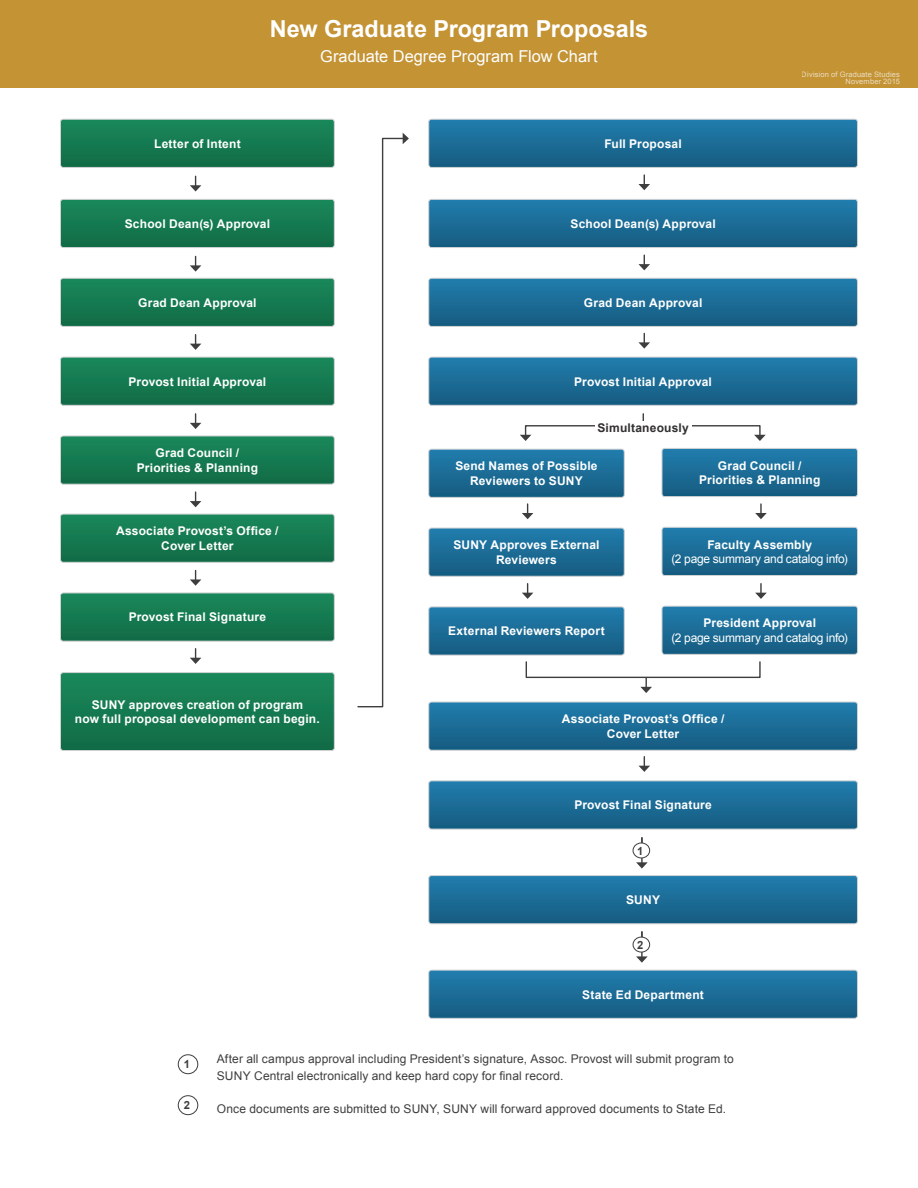
<style>
.page{position:relative;width:918px;height:1188px;background:#fff}
.page>*{position:absolute;margin:0;border:0;box-sizing:border-box;transform-origin:0 0}
.t1{font:700 23.4px "Arial";color:#fff}
.t2{font:16.35px "Arial";color:#fff}
.t3{font:700 12px/14.4px "Arial";letter-spacing:.015em;color:#fff;text-align:center}
.t4{font:12px/16.5px "Arial";letter-spacing:.01em;color:#3e3e3f}
.t5{font:12px "Arial";letter-spacing:-.02em;color:#fff}
.t6{font:700 12px "Arial";letter-spacing:.015em;color:#312f30}
.t7{font:700 11.25px "Arial";color:#3e3e3f}
.t8{font:7.5px/7.5px "Arial";letter-spacing:.02em;color:#fff;text-align:right}
</style>
<div class="page">
<svg style="left:62px;top:201px;width:271px;height:45px;background:#157950"></svg>
<div style="left:60px;top:199px;width:275px;height:49px;border:1px solid #d1d2d4;border-radius:3px"></div>
<svg style="left:62px;top:121px;width:271px;height:45px;background:#157950"></svg>
<div style="left:60px;top:119px;width:275px;height:49px;border:1px solid #d1d2d4;border-radius:3px"></div>
<svg style="left:430px;top:201px;width:426px;height:45px;background:#1b6c96"></svg>
<div style="left:428px;top:199px;width:430px;height:49px;border:1px solid #d1d2d4;border-radius:3px"></div>
<svg style="left:430px;top:121px;width:426px;height:45px;background:#1b6c96"></svg>
<div style="left:428px;top:119px;width:430px;height:49px;border:1px solid #d1d2d4;border-radius:3px"></div>
<svg style="left:430px;top:530px;width:193px;height:45px;background:#1b6c96"></svg>
<div style="left:428px;top:528px;width:197px;height:49px;border:1px solid #d1d2d4;border-radius:3px"></div>
<svg style="left:662px;top:448px;width:194px;height:49px;background:#1b6c96"></svg>
<div style="left:662px;top:448px;width:196px;height:49px;border:1px solid #d1d2d4;border-radius:3px"></div>
<svg style="left:62px;top:280px;width:271px;height:45px;background:#157950"></svg>
<div style="left:60px;top:278px;width:275px;height:49px;border:1px solid #d1d2d4;border-radius:3px"></div>
<svg style="left:430px;top:280px;width:426px;height:45px;background:#1b6c96"></svg>
<div style="left:428px;top:278px;width:430px;height:49px;border:1px solid #d1d2d4;border-radius:3px"></div>
<svg style="left:62px;top:516px;width:271px;height:45px;background:#157950"></svg>
<div style="left:60px;top:514px;width:275px;height:49px;border:1px solid #d1d2d4;border-radius:3px"></div>
<svg style="left:430px;top:608px;width:193px;height:46px;background:#1b6c96"></svg>
<div style="left:428px;top:606px;width:197px;height:50px;border:1px solid #d1d2d4;border-radius:3px"></div>
<svg style="left:662px;top:527px;width:194px;height:47px;background:#1b6c96"></svg>
<div style="left:662px;top:527px;width:196px;height:49px;border:1px solid #d1d2d4;border-radius:3px"></div>
<svg style="left:62px;top:359px;width:271px;height:45px;background:#157950"></svg>
<div style="left:60px;top:357px;width:275px;height:49px;border:1px solid #d1d2d4;border-radius:3px"></div>
<svg style="left:430px;top:359px;width:426px;height:45px;background:#1b6c96"></svg>
<div style="left:428px;top:357px;width:430px;height:49px;border:1px solid #d1d2d4;border-radius:3px"></div>
<svg style="left:62px;top:594px;width:271px;height:46px;background:#157950"></svg>
<div style="left:60px;top:592px;width:275px;height:50px;border:1px solid #d1d2d4;border-radius:3px"></div>
<svg style="left:430px;top:782px;width:426px;height:46px;background:#1b6c96"></svg>
<div style="left:428px;top:780px;width:430px;height:50px;border:1px solid #d1d2d4;border-radius:3px"></div>
<svg style="left:662px;top:606px;width:194px;height:47px;background:#1b6c96"></svg>
<div style="left:662px;top:606px;width:196px;height:49px;border:1px solid #d1d2d4;border-radius:3px"></div>
<svg style="left:62px;top:437px;width:271px;height:46px;background:#157950"></svg>
<div style="left:60px;top:435px;width:275px;height:50px;border:1px solid #d1d2d4;border-radius:3px"></div>
<svg style="left:430px;top:451px;width:193px;height:45px;background:#1b6c96"></svg>
<div style="left:428px;top:449px;width:197px;height:49px;border:1px solid #d1d2d4;border-radius:3px"></div>
<svg style="left:62px;top:674px;width:271px;height:75px;background:#157950"></svg>
<div style="left:60px;top:672px;width:275px;height:79px;border:1px solid #d1d2d4;border-radius:3px"></div>
<svg style="left:430px;top:877px;width:426px;height:45px;background:#1b6c96"></svg>
<div style="left:428px;top:875px;width:430px;height:49px;border:1px solid #d1d2d4;border-radius:3px"></div>
<svg style="left:430px;top:972px;width:426px;height:45px;background:#1b6c96"></svg>
<div style="left:428px;top:970px;width:430px;height:49px;border:1px solid #d1d2d4;border-radius:3px"></div>
<svg style="left:430px;top:704px;width:426px;height:45px;background:#1b6c96"></svg>
<div style="left:428px;top:702px;width:430px;height:49px;border:1px solid #d1d2d4;border-radius:3px"></div>
<svg style="left:190px;top:256px;width:11px;height:16px"></svg>
<svg style="left:190px;top:176px;width:11px;height:16px"></svg>
<svg style="left:638px;top:255px;width:12px;height:15px"></svg>
<svg style="left:638px;top:175px;width:12px;height:15px"></svg>
<svg style="left:190px;top:649px;width:11px;height:15px"></svg>
<svg style="left:190px;top:571px;width:11px;height:15px"></svg>
<svg style="left:522px;top:584px;width:11px;height:15px"></svg>
<svg style="left:755px;top:584px;width:12px;height:15px"></svg>
<svg style="left:190px;top:414px;width:11px;height:15px"></svg>
<svg style="left:190px;top:335px;width:11px;height:15px"></svg>
<svg style="left:638px;top:333px;width:12px;height:16px"></svg>
<svg style="left:520px;top:414px;width:246px;height:27px"></svg>
<svg style="left:525px;top:661px;width:236px;height:32px"></svg>
<svg style="left:190px;top:492px;width:11px;height:15px"></svg>
<svg style="left:522px;top:504px;width:11px;height:15px"></svg>
<svg style="left:755px;top:504px;width:12px;height:15px"></svg>
<svg style="left:639px;top:757px;width:11px;height:15px"></svg>
<div style="left:0;top:0;width:918px;height:88px;background:#c39334"></div>
<div style="left:178px;top:1054px;width:20px;height:20px;border:1px solid #3e3e3f;border-radius:50%"></div>
<div style="left:178px;top:1095px;width:20px;height:20px;border:1px solid #3e3e3f;border-radius:50%"></div>
<div style="left:595px;top:421px;width:97px;height:14px;background:#fff"></div>
<svg style="left:357px;top:133px;width:52px;height:575px"></svg>
<hr style="left:641px;top:838px;width:2px;height:25px;background:#3e3e3f">
<svg style="left:636px;top:862px;width:12px;height:7px"></svg>
<hr style="left:641px;top:932px;width:2px;height:25px;background:#3e3e3f">
<svg style="left:636px;top:956px;width:12px;height:7px"></svg>
<div style="left:633px;top:843px;width:17px;height:15px;background:#fff;border-radius:50%"></div>
<div style="left:633px;top:843px;width:17px;height:15px;border:1px solid #3e3e3f;border-radius:50%"></div>
<div style="left:633px;top:937px;width:17px;height:15px;background:#fff;border-radius:50%"></div>
<div style="left:633px;top:937px;width:17px;height:16px;border:1px solid #3e3e3f;border-radius:50%"></div>
<p class="t3" style="left:154px;top:137px;width:88px">Letter of Intent</p>
<p class="t1" style="left:270px;top:13px;width:380px">New Graduate Program Proposals</p>
<p class="t2" style="left:320px;top:46px;width:279px">Graduate Degree Program Flow Chart</p>
<p class="t3" style="left:604px;top:137px;width:79px">Full Proposal</p>
<p class="t3" style="left:125px;top:217px;width:147px">School Dean(s) Approval</p>
<p class="t3" style="left:570px;top:217px;width:147px">School Dean(s) Approval</p>
<p class="t3" style="left:138px;top:296px;width:120px">Grad Dean Approval</p>
<p class="t3" style="left:584px;top:296px;width:120px">Grad Dean Approval</p>
<p class="t3" style="left:129px;top:375px;width:139px">Provost Initial Approval</p>
<p class="t3" style="left:574px;top:375px;width:139px">Provost Initial Approval</p>
<p class="t6" style="left:597px;top:420px;width:93px">Simultaneously</p>
<p class="t8" style="left:802px;top:70px;width:100px">Division of Graduate Studies<br>November 2015</p>
<p class="t3" style="left:156px;top:446px;width:85px">Grad Council /</p>
<p class="t3" style="left:137px;top:461px;width:123px">Priorities &amp; Planning</p>
<p class="t3" style="left:455px;top:459px;width:144px">Send Names of Possible<br>Reviewers to SUNY</p>
<p class="t3" style="left:116px;top:524px;width:164px">Associate Provost’s Office /</p>
<p class="t3" style="left:161px;top:539px;width:74px">Cover Letter</p>
<p class="t3" style="left:129px;top:610px;width:139px">Provost Final Signature</p>
<p class="t3" style="left:453px;top:538px;width:148px">SUNY Approves External<br>Reviewers</p>
<p class="t3" style="left:448px;top:624px;width:158px">External Reviewers Report</p>
<p class="t3" style="left:718px;top:459px;width:85px">Grad Council /</p>
<p class="t3" style="left:699px;top:473px;width:123px">Priorities &amp; Planning</p>
<p class="t3" style="left:707px;top:537px;width:106px">Faculty Assembly</p>
<p class="t5" style="left:672px;top:551px;width:178px">(2 page summary and catalog info)</p>
<p class="t3" style="left:703px;top:616px;width:114px">President Approval</p>
<p class="t5" style="left:672px;top:630px;width:178px">(2 page summary and catalog info)</p>
<p class="t3" style="left:92px;top:698px;width:213px">SUNY approves creation of program</p>
<p class="t3" style="left:75px;top:712px;width:246px">now full proposal development can begin.</p>
<p class="t3" style="left:562px;top:712px;width:164px">Associate Provost’s Office /</p>
<p class="t3" style="left:607px;top:727px;width:74px">Cover Letter</p>
<p class="t3" style="left:574px;top:798px;width:139px">Provost Final Signature</p>
<p class="t7" style="left:637px;top:843px;width:8px">1</p>
<p class="t3" style="left:626px;top:893px;width:35px">SUNY</p>
<p class="t7" style="left:637px;top:937px;width:8px">2</p>
<p class="t3" style="left:582px;top:988px;width:123px">State Ed Department</p>
<p class="t7" style="left:184px;top:1057px;width:8px">1</p>
<p class="t7" style="left:184px;top:1098px;width:8px">2</p>
<p class="t4" style="left:217px;top:1051px;width:519px">After all campus approval including President’s signature, Assoc. Provost will submit program to<br>SUNY Central electronically and keep hard copy for final record.</p>
<p class="t4" style="left:217px;top:1100px;width:511px">Once documents are submitted to SUNY, SUNY will forward approved documents to State Ed.</p>
</div>
